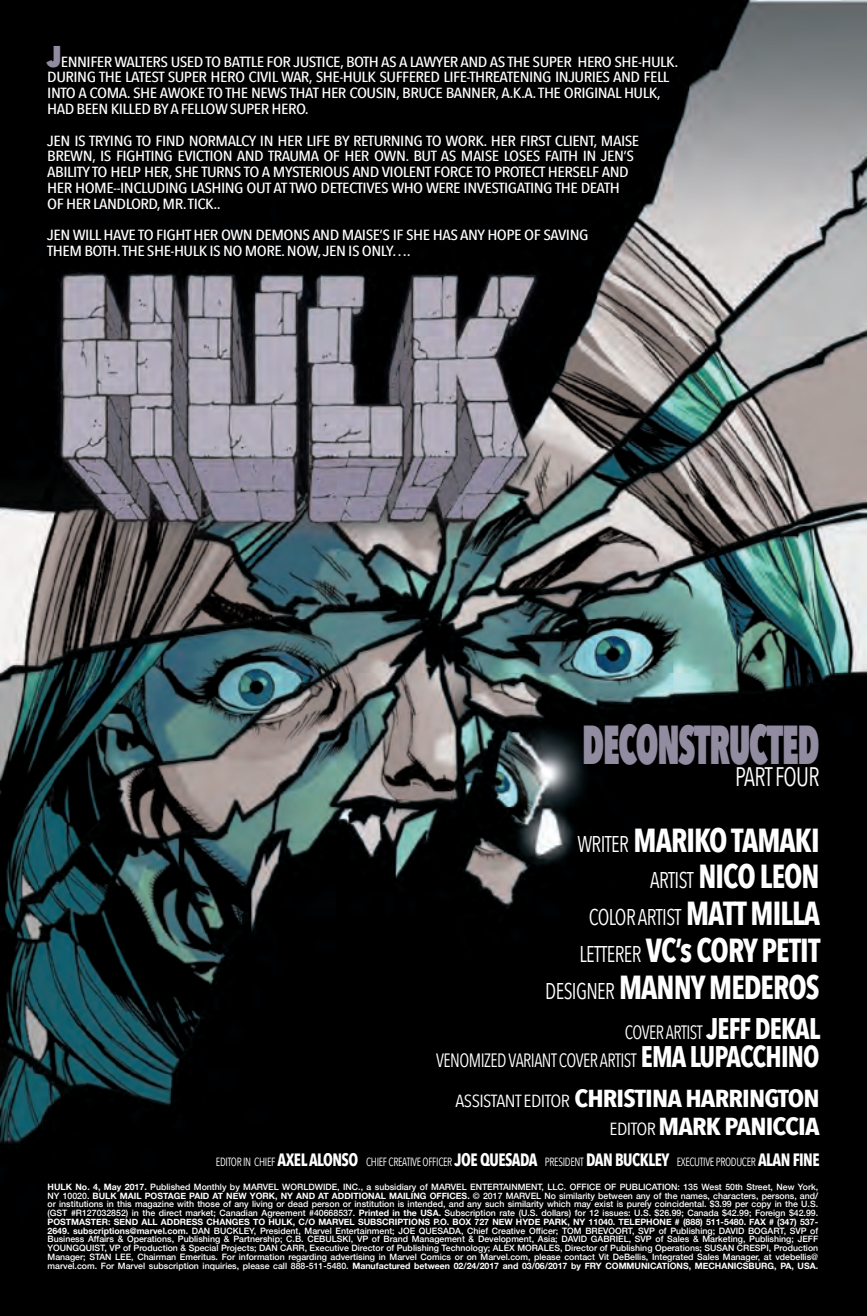
<style>
.page{position:relative;width:867px;height:1316px;background:#fff}
.page>*{position:absolute;margin:0;border:0;box-sizing:border-box;transform-origin:0 0}
.t1{font:800 54.6px "Avenir Next Condensed";letter-spacing:-.03em;color:#928ca1;scale:.65 1}
.t2{font:700 33.25px/36.8px "Avenir Next Condensed";letter-spacing:-.03em;color:#fff;text-align:right;scale:.9 1}
.t3{font:26.78px "Avenir Next Condensed";letter-spacing:-.03em;color:#fff;scale:.87 1}
.t4{font:700 24.5px/28px "Avenir Next Condensed";letter-spacing:-.03em;color:#fff;text-align:right;scale:1.1 1}
.t5{font:22.75px "Avenir Next Condensed";letter-spacing:-.03em;color:#fff;scale:.9 1}
.t6{font:19.25px/28px "Avenir Next Condensed";letter-spacing:-.03em;color:#fff;text-align:right;scale:.9 1}
.t7{font:500 14.7px/15.8px "Avenir Next Condensed";letter-spacing:-.03em;color:#fff;scale:1.18 1}
.t8{font:11.9px "Avenir Next Condensed";letter-spacing:-.03em;color:#fff;scale:.9 1}
.t9{font:500 8.75px/8.8px "Helvetica Neue";color:#fff;text-align:justify}
.s1{font-weight:800;font-size:29.93px;color:#928ca1}
.s2{font-weight:400;font-size:22.75px}
.s3{font-weight:700;font-size:33.25px}
.s4{font-weight:700;font-size:29.75px}
.s5{font-weight:400;font-size:17.5px}
.s6{font-weight:700;font-size:17.85px}
.s7{font-weight:700}
</style>
<div class="page">
<img style="left:0;top:0;width:866px;height:1315px">
<p class="t7" style="left:47px;top:54px;width:536px"><span class="s1">J</span>ENNIFER WALTERS USED TO BATTLE FOR JUSTICE, BOTH AS A LAWYER AND AS THE SUPER HERO SHE-HULK.<br>DURING THE LATEST SUPER HERO CIVIL WAR, SHE-HULK SUFFERED LIFE-THREATENING INJURIES AND FELL INTO A COMA. SHE AWOKE TO THE NEWS THAT HER COUSIN, BRUCE BANNER, A.K.A. THE ORIGINAL HULK, HAD BEEN KILLED BY A FELLOW SUPER HERO.</p>
<p class="t7" style="left:47px;top:132px;width:503px">JEN IS TRYING TO FIND NORMALCY IN HER LIFE BY RETURNING TO WORK. HER FIRST CLIENT, MAISE BREWN, IS FIGHTING EVICTION AND TRAUMA OF HER OWN. BUT AS MAISE LOSES FAITH IN JEN’S ABILITY TO HELP HER, SHE TURNS TO A MYSTERIOUS AND VIOLENT FORCE TO PROTECT HERSELF AND HER HOME--INCLUDING LASHING OUT AT TWO DETECTIVES WHO WERE INVESTIGATING THE DEATH OF HER LANDLORD, MR. TICK..</p>
<h3 class="t7" style="left:47px;top:227px;width:460px">JEN WILL HAVE TO FIGHT HER OWN DEMONS AND MAISE’S IF SHE HAS ANY HOPE OF SAVING<br>THEM BOTH. THE SHE-HULK IS NO MORE. NOW, JEN IS ONLY….</h3>
<h1 class="t1" style="left:582px;top:710px;width:367px">DECONSTRUCTED</h1>
<h3 class="t3" style="left:735px;top:753px;width:98px">PART FOUR</h3>
<h2 class="t2" style="left:577px;top:821px;width:271px"><span class="s2">WRITER</span> MARIKO TAMAKI<br><span class="s2">ARTIST</span> NICO LEON</h2>
<h3 class="t5" style="left:588px;top:897px;width:258px">COLOR ARTIST <span class="s3">MATT MILLA</span></h3>
<h2 class="t2" style="left:545px;top:931px;width:307px"><span class="s2">LETTERER</span> VC’s CORY PETIT<br><span class="s2">DESIGNER</span> MANNY MEDEROS</h2>
<h3 class="t6" style="left:436px;top:1017px;width:428px">COVER ARTIST <span class="s4">JEFF DEKAL<br></span>VENOMIZED VARIANT COVER ARTIST <span class="s4">EMA LUPACCHINO</span></h3>
<h3 class="t4" style="left:455px;top:1083px;width:332px"><span class="s5">ASSISTANT EDITOR</span> CHRISTINA HARRINGTON<br><span class="s5">EDITOR</span> MARK PANICCIA</h3>
<h3 class="t8" style="left:216px;top:1151px;width:672px">EDITOR IN CHIEF <span class="s6">AXEL ALONSO</span> CHIEF CREATIVE OFFICER <span class="s6">JOE QUESADA</span> PRESIDENT <span class="s6">DAN BUCKLEY</span> EXECUTIVE PRODUCER <span class="s6">ALAN FINE</span></h3>
<p class="t9" style="left:48px;top:1181px;width:772px"><span class="s7">HULK No. 4, May 2017.</span> Published Monthly by MARVEL WORLDWIDE, INC., a subsidiary of MARVEL ENTERTAINMENT, LLC. OFFICE OF PUBLICATION: 135 West 50th Street, New York, NY 10020. <span class="s7">BULK MAIL POSTAGE PAID AT NEW YORK, NY AND AT ADDITIONAL MAILING OFFICES.</span> © 2017 MARVEL No similarity between any of the names, characters, persons, and/ or institutions in this magazine with those of any living or dead person or institution is intended, and any such similarity which may exist is purely coincidental. $3.99 per copy in the U.S. (GST #R127032852) in the direct market; Canadian Agreement #40668537. <span class="s7">Printed in the USA.</span> Subscription rate (U.S. dollars) for 12 issues: U.S. $26.99; Canada $42.99; Foreign $42.99.<br><span class="s7">POSTMASTER: SEND ALL ADDRESS CHANGES TO HULK, C/O MARVEL SUBSCRIPTIONS P.O. BOX 727 NEW HYDE PARK, NY 11040. TELEPHONE # (888) 511-5480. FAX # (347) 537- 2649. subscriptions@marvel.com.</span> DAN BUCKLEY, President, Marvel Entertainment; JOE QUESADA, Chief Creative Officer; TOM BREVOORT, SVP of Publishing; DAVID BOGART, SVP of Business Affairs &amp; Operations, Publishing &amp; Partnership; C.B. CEBULSKI, VP of Brand Management &amp; Development, Asia; DAVID GABRIEL, SVP of Sales &amp; Marketing, Publishing; JEFF YOUNGQUIST, VP of Production &amp; Special Projects; DAN CARR, Executive Director of Publishing Technology; ALEX MORALES, Director of Publishing Operations; SUSAN CRESPI, Production Manager; STAN LEE, Chairman Emeritus. For information regarding advertising in Marvel Comics or on Marvel.com, please contact Vit DeBellis, Integrated Sales Manager, at vdebellis@ marvel.com. For Marvel subscription inquiries, please call 888-511-5480. <span class="s7">Manufactured between 02/24/2017 and 03/06/2017 by FRY COMMUNICATIONS, MECHANICSBURG, PA, USA.</span></p>
</div>
